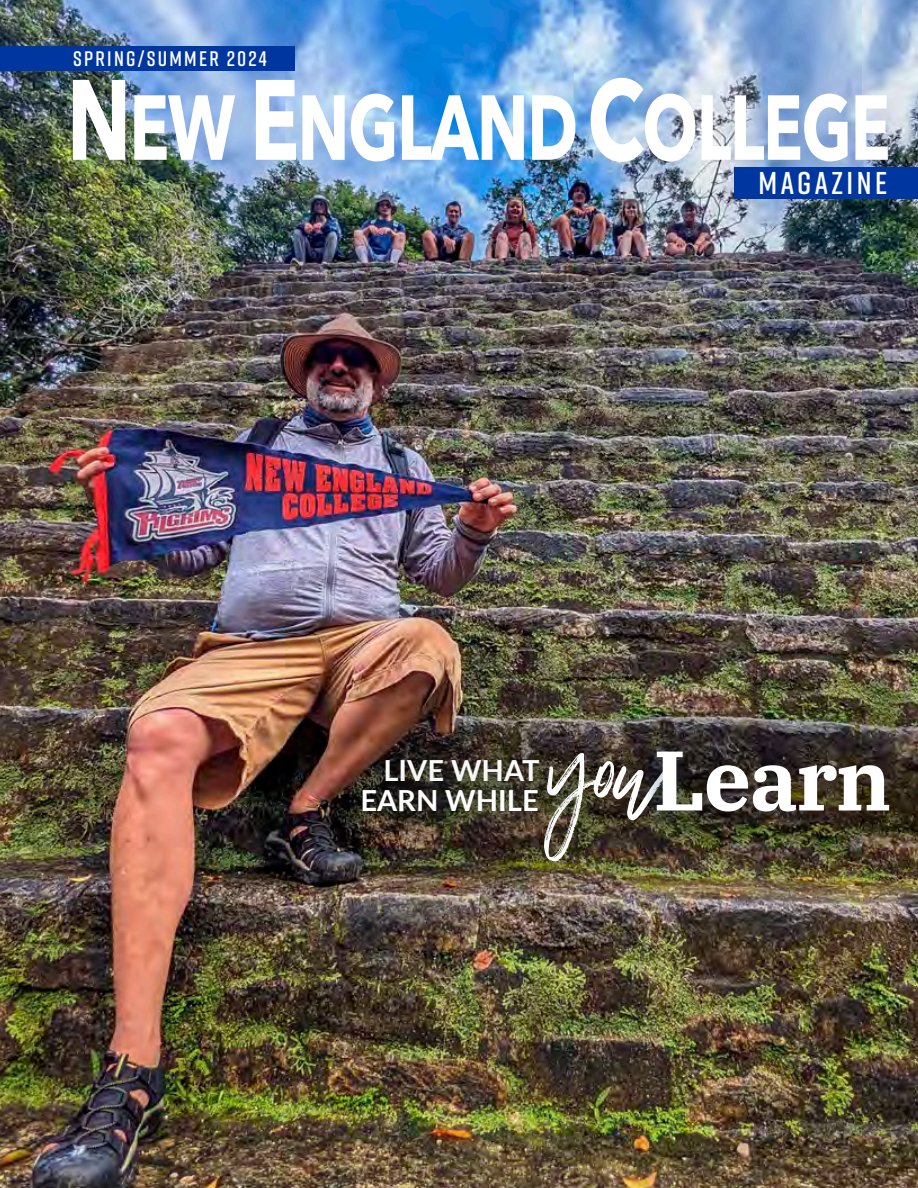
<style>
.page{position:relative;width:918px;height:1188px;background:#fff}
.page>*{position:absolute;margin:0;border:0;box-sizing:border-box;transform-origin:0 0}
.t1{font:195px "Wilderness Typeface";color:#fff}
.t2{font:700 91.05px "Avenir Next";letter-spacing:-.02em;color:#fff;scale:.72 1}
.t3{font:700 84.45px "IBM Plex Serif";letter-spacing:-.025em;color:#fff}
.t4{font:600 31.5px "Rift";letter-spacing:.11em;color:#fff}
.t5{font:700 29.1px "Lato";color:#fff}
.t6{font:600 21px "Rift";letter-spacing:.11em;color:#fff}
.s1{font-size:112.8px}
</style>
<div class="page">
<img style="left:0;top:0;width:918px;height:1188px">
<div style="left:0;top:47px;width:295px;height:24px;background:#0036a0"></div>
<div style="left:734px;top:167px;width:184px;height:32px;background:#0036a0"></div>
<div style="left:335px;top:489px;width:583px;height:699px;background:#5b6162;opacity:.75"></div>
<div style="left:325px;top:743px;width:275px;height:128px;background:#5b6162;opacity:.75"></div>
<svg style="left:645px;top:736px;width:40px;height:94px"></svg>
<div style="left:0;top:196px;width:101px;height:707px;background:#5b6162;opacity:.75"></div>
<p class="t6" style="left:73px;top:44px;width:195px">SPRING/SUMMER 2024</p>
<p class="t2" style="left:67px;top:49px;width:1145px"><span class="s1">N</span>EW <span class="s1">E</span>NGLAND <span class="s1">C</span>OLLEGE</p>
<p class="t4" style="left:758px;top:161px;width:130px">MAGAZINE</p>
<p class="t3" style="left:653px;top:713px;width:240px">Learn</p>
<p class="t5" style="left:384px;top:749px;width:158px">LIVE WHAT</p>
<p class="t1" style="left:548px;top:674px;width:117px">you</p>
<p class="t5" style="left:360px;top:779px;width:180px">EARN WHILE</p>
</div>
